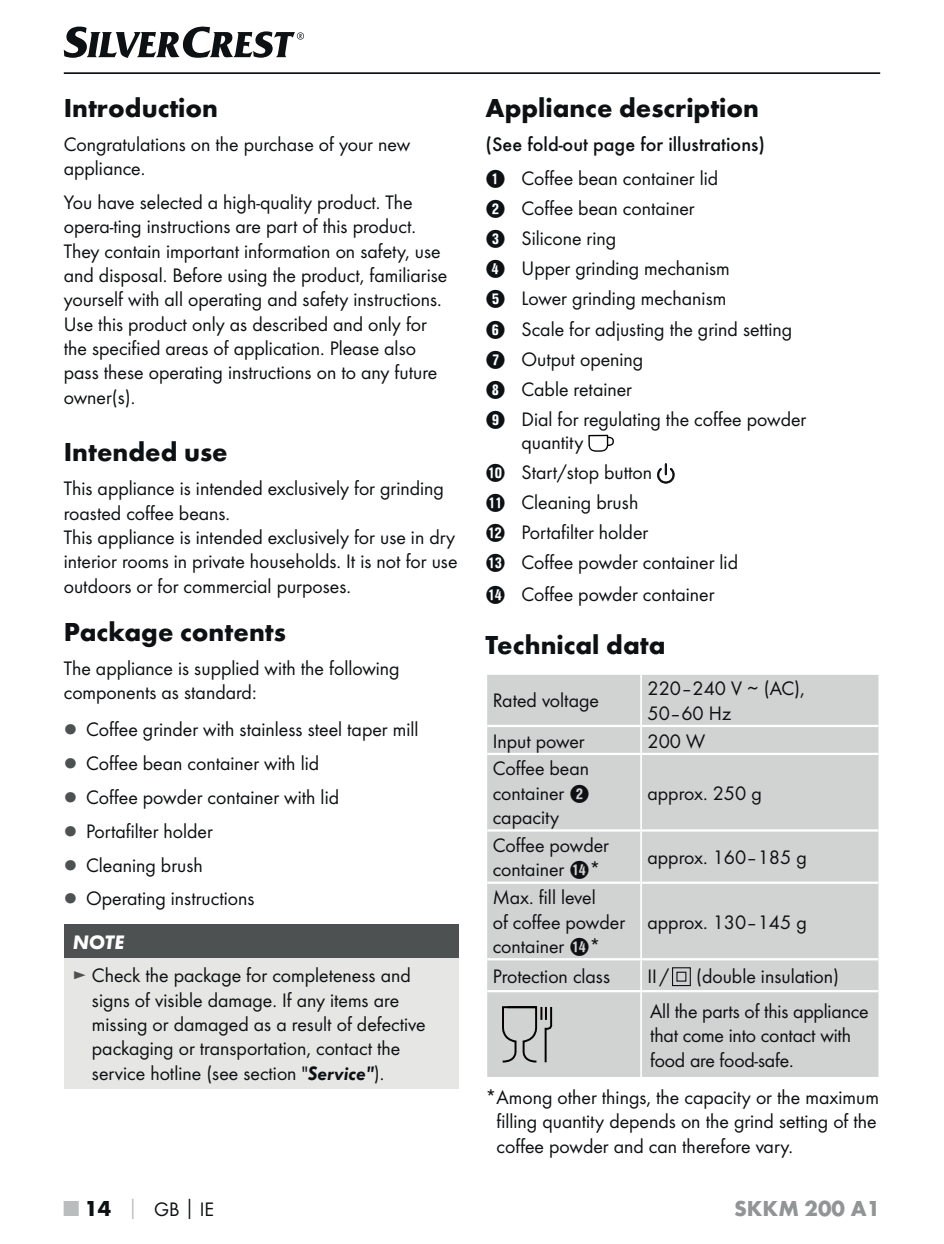
<style>
.page{position:relative;width:944px;height:1244px;background:#fff}
.page>*{position:absolute;margin:0;border:0;box-sizing:border-box;transform-origin:0 0}
.t1{font:700 27px "Futura";color:#0e1113}
.t2{font:700 22.5px "Futura";color:#929596}
.t3{font:20.25px/24.3px "Futura Boo";color:#0e1113}
.t4{font:500 20.25px "Futura";color:#0e1113}
.t5{font:italic 700 20.25px "Futura";color:#fff}
.s1{color:#4e5151}
.s2{font-family:"Futura Dem Obl"}
.s3{font-family:"Hako PI Nummern"}
.s4{font-family:"Futura";font-weight:700;font-size:22.5px;color:#babdbd}
.s5{font-family:"Futura";font-weight:700;font-size:22.5px}
.s6{font-family:"Futura";font-weight:700;color:#babdbd}
.s7{font-family:"Futura";font-weight:700}
</style>
<div class="page">
<hr style="left:64px;top:72px;width:816px;height:2px;background:#0e1113">
<svg style="left:64px;top:27px;width:240px;height:31px"></svg>
<div style="left:64px;top:924px;width:395px;height:34px;background:#4e5151"></div>
<div style="left:64px;top:958px;width:395px;height:130px;background:#e6e6e5"></div>
<svg style="left:588px;top:435px;width:26px;height:17px"></svg>
<svg style="left:657px;top:463px;width:17px;height:20px"></svg>
<div style="left:487px;top:675px;width:391px;height:402px;background:#d0d3d2"></div>
<hr style="left:487px;top:725px;width:391px;height:2px;background:#fff">
<hr style="left:487px;top:753px;width:391px;height:2px;background:#fff">
<hr style="left:487px;top:829px;width:391px;height:2px;background:#fff">
<hr style="left:487px;top:881px;width:391px;height:3px;background:#fff">
<hr style="left:487px;top:958px;width:391px;height:2px;background:#fff">
<hr style="left:487px;top:990px;width:391px;height:2px;background:#fff">
<hr style="left:640px;top:675px;width:2px;height:50px;background:#fff">
<hr style="left:640px;top:727px;width:2px;height:26px;background:#fff">
<hr style="left:640px;top:755px;width:2px;height:74px;background:#fff">
<hr style="left:640px;top:831px;width:2px;height:50px;background:#fff">
<hr style="left:640px;top:884px;width:2px;height:74px;background:#fff">
<hr style="left:640px;top:960px;width:2px;height:30px;background:#fff">
<hr style="left:640px;top:992px;width:2px;height:85px;background:#fff">
<svg style="left:671px;top:966px;width:20px;height:20px"></svg>
<svg style="left:501px;top:1005px;width:52px;height:59px;background:#adafae"></svg>
<h1 class="t1" style="left:64px;top:97px;width:156px">Introduction</h1>
<p class="t3" style="left:64px;top:133px;width:348px">Congratulations on the purchase of your new appliance.</p>
<p class="t3" style="left:64px;top:191px;width:385px">You have selected a high-quality product. The opera-ting instructions are part of this product.<br>They contain important information on safety, use and disposal. Before using the product, familiarise yourself with all operating and safety instructions.<br>Use this product only as described and only for the specified areas of application. Please also pass these operating instructions on to any future owner(s).</p>
<h1 class="t1" style="left:64px;top:442px;width:165px">Intended use</h1>
<p class="t3" style="left:64px;top:477px;width:395px">This appliance is intended exclusively for grinding roasted coffee beans.<br>This appliance is intended exclusively for use in dry interior rooms in private households. It is not for use outdoors or for commercial purposes.</p>
<h1 class="t1" style="left:64px;top:621px;width:224px">Package contents</h1>
<p class="t3" style="left:64px;top:657px;width:337px">The appliance is supplied with the following components as standard:</p>
<p class="t3" style="left:64px;top:713px;width:356px;line-height:33.8px"><span class="s1">▯</span> Coffee grinder with stainless steel taper mill <span class="s1">▯</span> Coffee bean container with lid<br><span class="s1">▯</span> Coffee powder container with lid<br><span class="s1">▯</span> Portafilter holder<br><span class="s1">▯</span> Cleaning brush<br><span class="s1">▯</span> Operating instructions</p>
<p class="t5" style="left:73px;top:935px;width:53px">NOTE</p>
<p class="t3" style="left:92px;top:964px;width:335px;text-indent:-19px"><span class="s1">►</span> Check the package for completeness and signs of visible damage. If any items are missing or damaged as a result of defective packaging or transportation, contact the service hotline (see section "<span class="s2">Service"</span>).</p>
<h1 class="t1" style="left:485px;top:97px;width:275px">Appliance description</h1>
<p class="t4" style="left:485px;top:135px;width:281px">(See fold-out page for illustrations)</p>
<p class="t3" style="left:485px;top:164px;width:322px;line-height:30.2px"><span class="s3">1</span> Coffee bean container lid<br><span class="s3">2</span> Coffee bean container<br><span class="s3">3</span> Silicone ring<br><span class="s3">4</span> Upper grinding mechanism<br><span class="s3">5</span> Lower grinding mechanism<br><span class="s3">6</span> Scale for adjusting the grind setting<br><span class="s3">7</span> Output opening<br><span class="s3">8</span> Cable retainer<br><span class="s3">9</span> Dial for regulating the coffee powder</p>
<p class="t3" style="left:485px;top:427px;width:254px;line-height:30.6px;text-indent:36px">quantity<br><span class="s3">0</span> Start/stop button<br><span class="s3">Q</span> Cleaning brush<br><span class="s3">W</span> Portafilter holder<br><span class="s3">E</span> Coffee powder container lid<br><span class="s3">R</span> Coffee powder container</p>
<h1 class="t1" style="left:485px;top:634px;width:182px">Technical data</h1>
<p class="t3" style="left:493px;top:689px;width:108px">Rated voltage</p>
<p class="t3" style="left:647px;top:677px;width:159px">220–240 V ∼ (AC),<br>50–60 Hz</p>
<p class="t3" style="left:493px;top:730px;width:94px">Input power</p>
<p class="t3" style="left:647px;top:730px;width:59px">200 W</p>
<p class="t3" style="left:493px;top:757px;width:98px;text-align:justify">Coffee bean container <span class="s3">2 </span>capacity</p>
<p class="t3" style="left:647px;top:782px;width:116px">approx. 250 g</p>
<p class="t3" style="left:493px;top:834px;width:118px">Coffee powder container <span class="s3">R</span>*</p>
<p class="t3" style="left:493px;top:886px;width:134px">Max. fill level<br>of coffee powder container <span class="s3">R</span>*</p>
<p class="t3" style="left:647px;top:846px;width:161px">approx. 160‒185 g</p>
<p class="t3" style="left:647px;top:911px;width:161px">approx. 130‒145 g</p>
<p class="t3" style="left:493px;top:965px;width:119px">Protection class</p>
<p class="t3" style="left:647px;top:965px;width:23px">II /</p>
<p class="t3" style="left:650px;top:960px;width:220px;line-height:34.4px;text-indent:46px">(double insulation)<br>All the parts of this appliance</p>
<p class="t3" style="left:650px;top:1024px;width:202px">that come into contact with food are food-safe.</p>
<p class="t3" style="left:496px;top:1086px;width:384px;text-align:justify;text-indent:-11px">* Among other things, the capacity or the maximum filling quantity depends on the grind setting of the coffee powder and can therefore vary.</p>
<p class="t3" style="left:64px;top:1198px;width:152px"><span class="s4">■</span> <span class="s5">14</span> <span class="s6">│</span> GB<span class="s7">│</span>IE</p>
<p class="t2" style="left:734px;top:1200px;width:148px">SKKM 200 A1</p>
</div>
